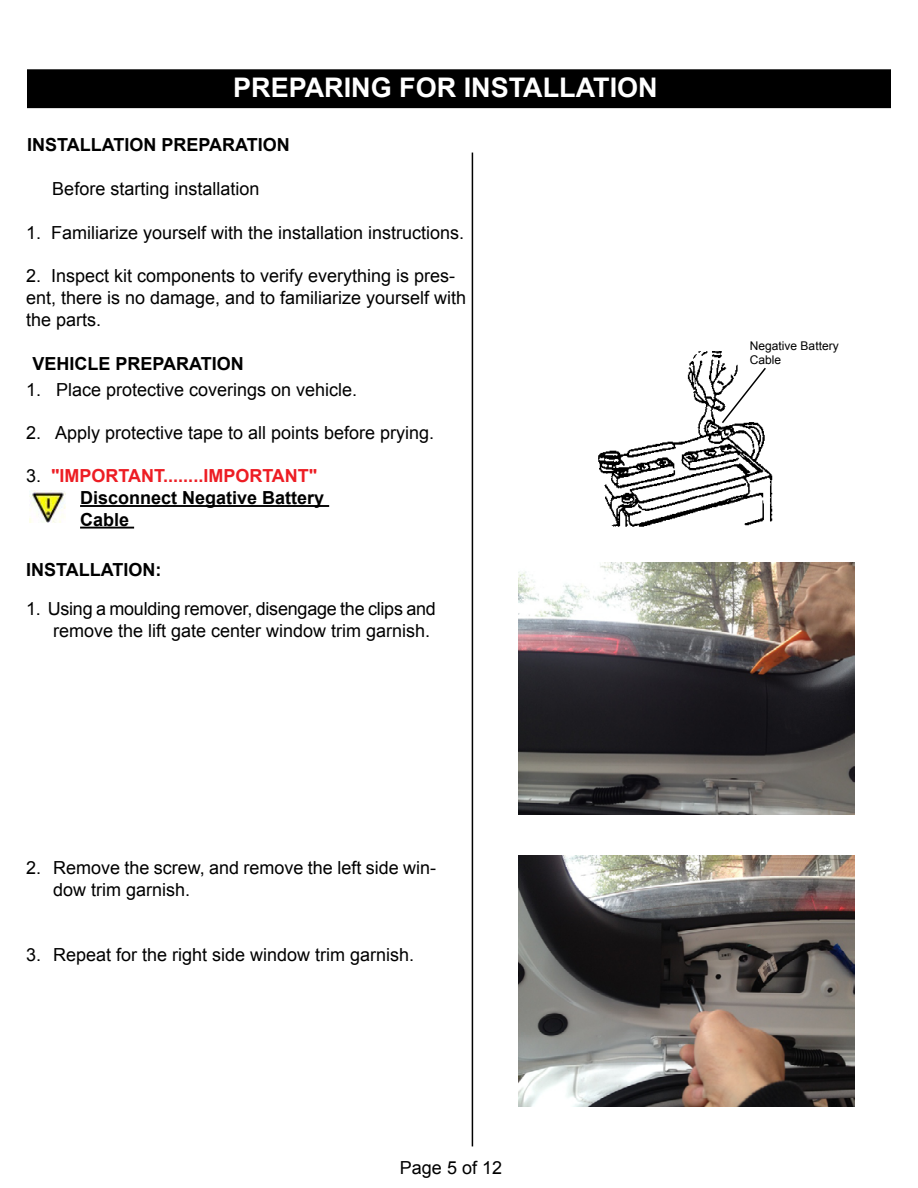
<style>
.page{position:relative;width:918px;height:1188px;background:#fff}
.page>*{position:absolute;margin:0;border:0;box-sizing:border-box;transform-origin:0 0}
.t1{font:700 27px "Arial";color:#fff}
.t2{font:18px/21.6px "Arial";color:#000}
.t3{font:700 18px/21.6px "Arial";color:#000}
.t4{font:12px/14.4px "Arial";color:#000}
.s1{font-weight:400}
.s2{color:#ed1d24}
</style>
<div class="page">
<hr style="left:472px;top:153px;width:1px;height:993px;background:#000">
<img style="left:598px;top:351px;width:175px;height:176px">
<svg style="left:720px;top:366px;width:47px;height:59px"></svg>
<div style="left:28px;top:70px;width:862px;height:37px;background:#000"></div>
<div style="left:27px;top:69px;width:864px;height:39px;border:2px solid #000"></div>
<hr style="left:80px;top:505px;width:249px;height:2px;background:#000">
<hr style="left:80px;top:527px;width:54px;height:2px;background:#000">
<img style="left:30px;top:491px;width:36px;height:31px">
<img style="left:518px;top:563px;width:336px;height:251px">
<img style="left:518px;top:855px;width:336px;height:252px">
<h1 class="t1" style="left:233px;top:69px;width:426px">PREPARING FOR INSTALLATION</h1>
<p class="t3" style="left:27px;top:135px;width:264px">INSTALLATION PREPARATION</p>
<p class="t2" style="left:52px;top:178px;width:209px">Before starting installation</p>
<p class="t2" style="left:26px;top:222px;width:440px">1. Familiarize yourself with the installation instructions.</p>
<p class="t2" style="left:26px;top:266px;width:442px">2. Inspect kit components to verify everything is pres&shy;ent, there is no damage, and to familiarize yourself with the parts.</p>
<p class="t3" style="left:32px;top:353px;width:213px">VEHICLE PREPARATION</p>
<p class="t2" style="left:26px;top:379px;width:333px">1. Place protective coverings on vehicle.</p>
<p class="t2" style="left:26px;top:422px;width:410px">2. Apply protective tape to all points before prying.</p>
<p class="t3" style="left:80px;top:466px;width:246px;text-indent:-54px"><span class="s1">3.</span> <span class="s2">"IMPORTANT........IMPORTANT"<br></span>Disconnect Negative Battery<br>Cable</p>
<p class="t3" style="left:26px;top:559px;width:137px">INSTALLATION:</p>
<p class="t2" style="left:53px;top:598px;width:384px;text-indent:-27px">1. Using a moulding remover, disengage the clips and remove the lift gate center window trim garnish.</p>
<p class="t2" style="left:53px;top:857px;width:384px;text-indent:-27px">2. Remove the screw, and remove the left side win&shy;dow trim garnish.</p>
<p class="t2" style="left:26px;top:944px;width:390px">3. Repeat for the right side window trim garnish.</p>
<p class="t2" style="left:400px;top:1157px;width:104px">Page 5 of 12</p>
<p class="t4" style="left:750px;top:339px;width:90px">Negative Battery<br>Cable</p>
</div>
